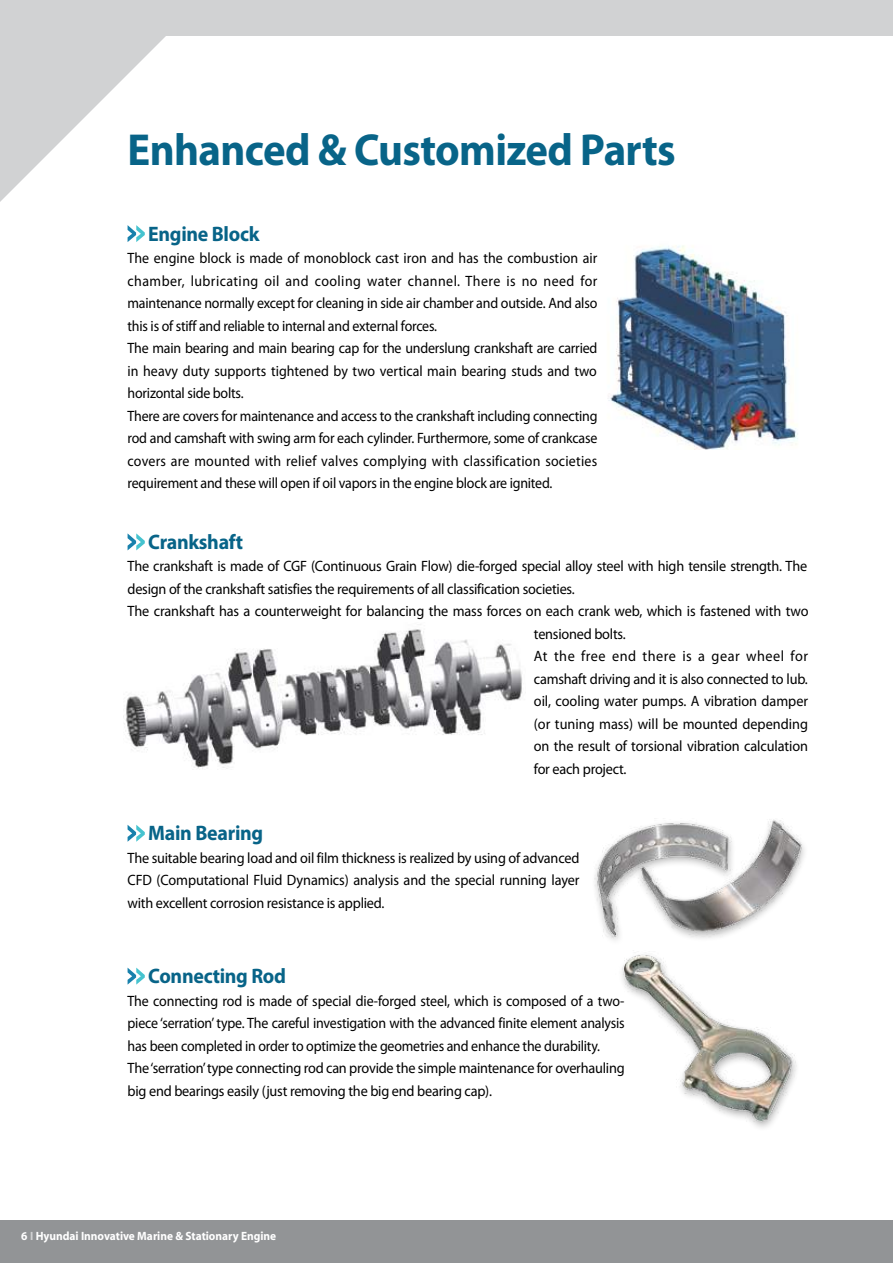
<style>
.page{position:relative;width:893px;height:1263px;background:#fff}
.page>*{position:absolute;margin:0;border:0;box-sizing:border-box;transform-origin:0 0}
.t1{font:700 45px "Myriad Pro";letter-spacing:-.015em;color:#086488;scale:.95 1}
.t2{font:700 21px "Myriad Pro";letter-spacing:-.015em;color:#086488;scale:.95 1}
.t3{font:15px/22.5px "Myriad Pro";letter-spacing:-.015em;color:#000;scale:.93 1}
.t4{font:15px/22.5px "Myriad Pro";letter-spacing:-.015em;color:#000;text-align:justify;scale:.95 1}
.t5{font:15px "Myriad Pro";letter-spacing:.035em;color:#000;scale:.95 1}
.t6{font:700 12px "Myriad";color:#fff;scale:.95 1}
.s1{color:#d1d2d3}
</style>
<div class="page">
<div style="left:0;top:1220px;width:893px;height:43px;background:#929496"></div>
<div style="left:0;top:0;width:893px;height:36px;background:#d1d2d3"></div>
<svg style="left:0;top:36px;width:166px;height:166px"></svg>
<img style="left:608px;top:246px;width:190px;height:203px">
<svg style="left:128px;top:225px;width:17px;height:17px"></svg>
<svg style="left:128px;top:533px;width:17px;height:17px"></svg>
<img style="left:123px;top:629px;width:400px;height:140px">
<svg style="left:128px;top:825px;width:17px;height:17px"></svg>
<img style="left:594px;top:819px;width:211px;height:121px">
<img style="left:622px;top:954px;width:175px;height:174px">
<svg style="left:128px;top:967px;width:17px;height:17px"></svg>
<h1 class="t1" style="left:128px;top:121px;width:578px">Enhanced &amp; Customized Parts</h1>
<h2 class="t2" style="left:148px;top:220px;width:119px">Engine Block</h2>
<p class="t3" style="left:128px;top:247px;width:507px">The engine block is made of monoblock cast iron and has the combustion air chamber, lubricating oil and cooling water channel. There is no need for maintenance normally except for cleaning in side air chamber and outside. And also this is of stiff and reliable to internal and external forces.<br>The main bearing and main bearing cap for the underslung crankshaft are carried in heavy duty supports tightened by two vertical main bearing studs and two horizontal side bolts.<br>There are covers for maintenance and access to the crankshaft including connecting rod and camshaft with swing arm for each cylinder. Furthermore, some of crankcase covers are mounted with relief valves complying with classification societies requirement and these will open if oil vapors in the engine block are ignited.</p>
<h2 class="t2" style="left:148px;top:528px;width:101px">Crankshaft</h2>
<p class="t4" style="left:128px;top:555px;width:717px">The crankshaft is made of CGF (Continuous Grain Flow) die-forged special alloy steel with high tensile strength. The</p>
<p class="t4" style="left:128px;top:577px;width:472px">design of the crankshaft satisfies the requirements of all classification societies.</p>
<p class="t4" style="left:128px;top:600px;width:718px">The crankshaft has a counterweight for balancing the mass forces on each crank web, which is fastened with two</p>
<p class="t4" style="left:534px;top:622px;width:98px">tensioned bolts.</p>
<p class="t5" style="left:534px;top:647px;width:290px">At the free end there is a gear wheel for</p>
<p class="t4" style="left:534px;top:667px;width:290px">camshaft driving and it is also connected to lub.</p>
<p class="t4" style="left:534px;top:690px;width:290px">oil, cooling water pumps. A vibration damper</p>
<p class="t4" style="left:534px;top:712px;width:290px">(or tuning mass) will be mounted depending</p>
<p class="t4" style="left:534px;top:735px;width:290px">on the result of torsional vibration calculation</p>
<p class="t4" style="left:534px;top:757px;width:99px">for each project.</p>
<h2 class="t2" style="left:148px;top:819px;width:123px">Main Bearing</h2>
<p class="t4" style="left:128px;top:846px;width:477px">The suitable bearing load and oil film thickness is realized by using of advanced CFD (Computational Fluid Dynamics) analysis and the special running layer with excellent corrosion resistance is applied.</p>
<h2 class="t2" style="left:148px;top:962px;width:147px">Connecting Rod</h2>
<p class="t3" style="left:128px;top:989px;width:536px">The connecting rod is made of special die-forged steel, which is composed of a two&shy;piece ‘serration’ type. The careful investigation with the advanced finite element analysis has been completed in order to optimize the geometries and enhance the durability.<br>The ‘serration’ type connecting rod can provide the simple maintenance for overhauling big end bearings easily (just removing the big end bearing cap).</p>
<p class="t6" style="left:21px;top:1229px;width:270px">6 <span class="s1">I</span> Hyundai Innovative Marine &amp; Stationary Engine</p>
</div>
